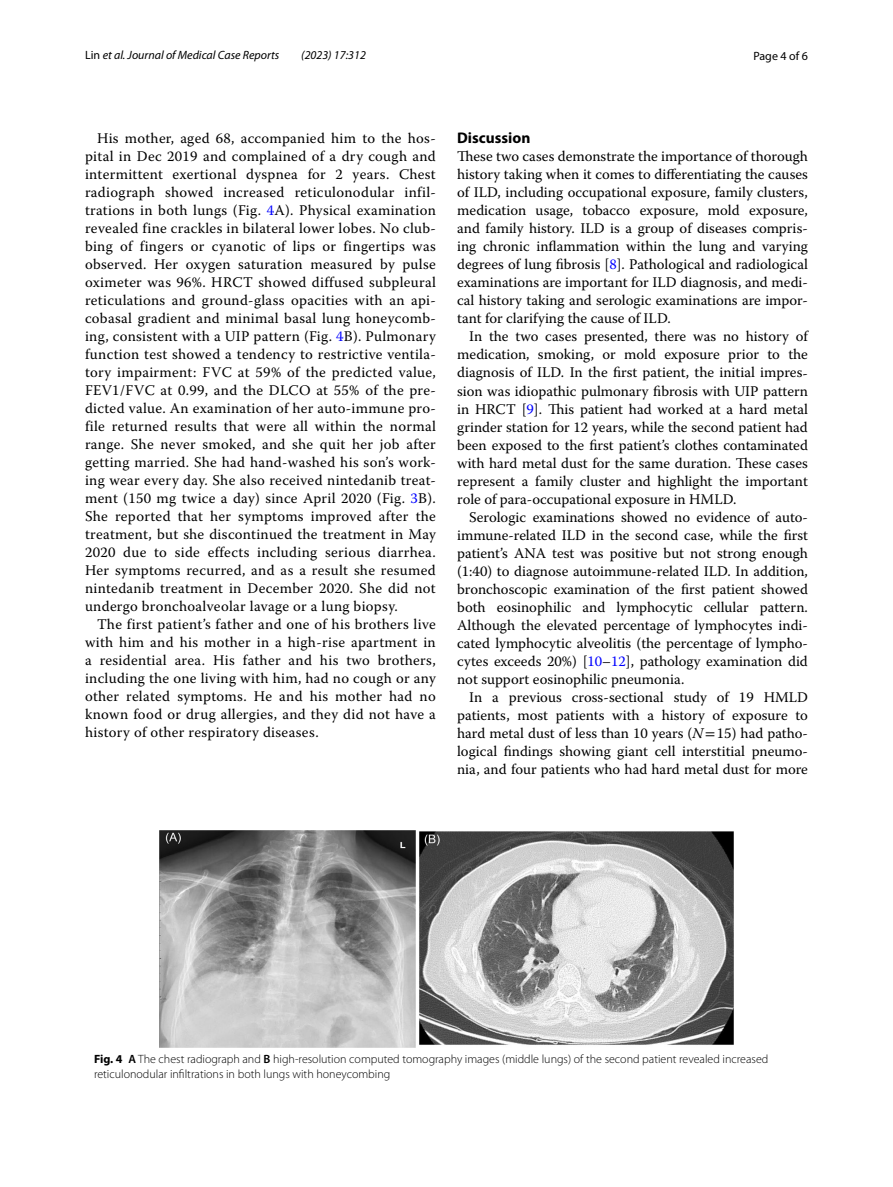
<style>
.page{position:relative;width:893px;height:1187px;background:#fff}
.page>*{position:absolute;margin:0;border:0;box-sizing:border-box;transform-origin:0 0}
.t1{font:700 15.45px "Myriad Pro";color:#000}
.t2{font:14.7px/18px "Warnock Pro";color:#000;text-align:justify}
.t3{font:300 12px/15px "Myriad Pro";color:#000}
.t4{font:italic 12px "Myriad Pro";color:#000}
.t5{font:12px "Myriad Pro";color:#000}
.s1{font-style:normal}
.s2{color:#00f}
.s3{font-style:italic}
.s4{font-family:"STIX"}
.s5{font-weight:700}
.s6{font-weight:600}
</style>
<div class="page">
<img style="left:160px;top:830px;width:573px;height:217px">
<p class="t4" style="left:85px;top:48px;width:196px"><span class="s1">Lin</span> et al. Journal of Medical Case Reports</p>
<p class="t4" style="left:301px;top:48px;width:66px">(2023) 17:312</p>
<p class="t5" style="left:753px;top:48px;width:56px">Page 4 of 6</p>
<p class="t2" style="left:85px;top:128px;width:352px;text-indent:12px">His mother, aged 68, accompanied him to the hos&shy;pital in Dec 2019 and complained of a dry cough and intermittent exertional dyspnea for 2 years. Chest radiograph showed increased reticulonodular infil&shy;trations in both lungs (Fig. <span class="s2">4</span>A). Physical examination revealed fine crackles in bilateral lower lobes. No club&shy;bing of fingers or cyanotic of lips or fingertips was observed. Her oxygen saturation measured by pulse oximeter was 96%. HRCT showed diffused subpleural reticulations and ground-glass opacities with an api&shy;cobasal gradient and minimal basal lung honeycomb&shy;ing, consistent with a UIP pattern (Fig. <span class="s2">4</span>B). Pulmonary function test showed a tendency to restrictive ventila&shy;tory impairment: FVC at 59% of the predicted value, FEV1/FVC at 0.99, and the DLCO at 55% of the pre&shy;dicted value. An examination of her auto-immune pro&shy;file returned results that were all within the normal range. She never smoked, and she quit her job after getting married. She had hand-washed his son’s work&shy;ing wear every day. She also received nintedanib treat&shy;ment (150 mg twice a day) since April 2020 (Fig. <span class="s2">3</span>B).<br>She reported that her symptoms improved after the treatment, but she discontinued the treatment in May 2020 due to side effects including serious diarrhea.<br>Her symptoms recurred, and as a result she resumed nintedanib treatment in December 2020. She did not undergo bronchoalveolar lavage or a lung biopsy.</p>
<p class="t2" style="left:85px;top:614px;width:352px;text-indent:12px">The first patient’s father and one of his brothers live with him and his mother in a high-rise apartment in a residential area. His father and his two brothers, including the one living with him, had no cough or any other related symptoms. He and his mother had no known food or drug allergies, and they did not have a history of other respiratory diseases.</p>
<p class="t1" style="left:457px;top:128px;width:75px">Discussion</p>
<p class="t2" style="left:457px;top:147px;width:352px">These two cases demonstrate the importance of thorough history taking when it comes to differentiating the causes of ILD, including occupational exposure, family clusters, medication usage, tobacco exposure, mold exposure, and family history. ILD is a group of diseases compris&shy;ing chronic inflammation within the lung and varying degrees of lung fibrosis [<span class="s2">8</span>]. Pathological and radiological examinations are important for ILD diagnosis, and medi&shy;cal history taking and serologic examinations are impor&shy;tant for clarifying the cause of ILD.</p>
<p class="t2" style="left:457px;top:327px;width:352px;text-indent:12px">In the two cases presented, there was no history of medication, smoking, or mold exposure prior to the diagnosis of ILD. In the first patient, the initial impres&shy;sion was idiopathic pulmonary fibrosis with UIP pattern in HRCT [<span class="s2">9</span>]. This patient had worked at a hard metal grinder station for 12 years, while the second patient had been exposed to the first patient’s clothes contaminated with hard metal dust for the same duration. These cases represent a family cluster and highlight the important role of para-occupational exposure in HMLD.</p>
<p class="t2" style="left:457px;top:507px;width:352px;text-indent:12px">Serologic examinations showed no evidence of auto&shy;immune-related ILD in the second case, while the first patient’s ANA test was positive but not strong enough (1:40) to diagnose autoimmune-related ILD. In addition, bronchoscopic examination of the first patient showed both eosinophilic and lymphocytic cellular pattern.<br>Although the elevated percentage of lymphocytes indi&shy;cated lymphocytic alveolitis (the percentage of lympho&shy;cytes exceeds 20%) [<span class="s2">10</span>–<span class="s2">12</span>], pathology examination did not support eosinophilic pneumonia.</p>
<p class="t2" style="left:457px;top:687px;width:352px;text-indent:12px">In a previous cross-sectional study of 19 HMLD patients, most patients with a history of exposure to hard metal dust of less than 10 years (<span class="s3">N</span><span class="s4">=</span>15) had patho&shy;logical findings showing giant cell interstitial pneumo&shy;nia, and four patients who had hard metal dust for more</p>
<p class="t3" style="left:94px;top:1051px;width:676px"><span class="s5">Fig. 4</span> <span class="s6">A</span> The chest radiograph and <span class="s6">B</span> high-resolution computed tomography images (middle lungs) of the second patient revealed increased reticulonodular infiltrations in both lungs with honeycombing</p>
</div>
